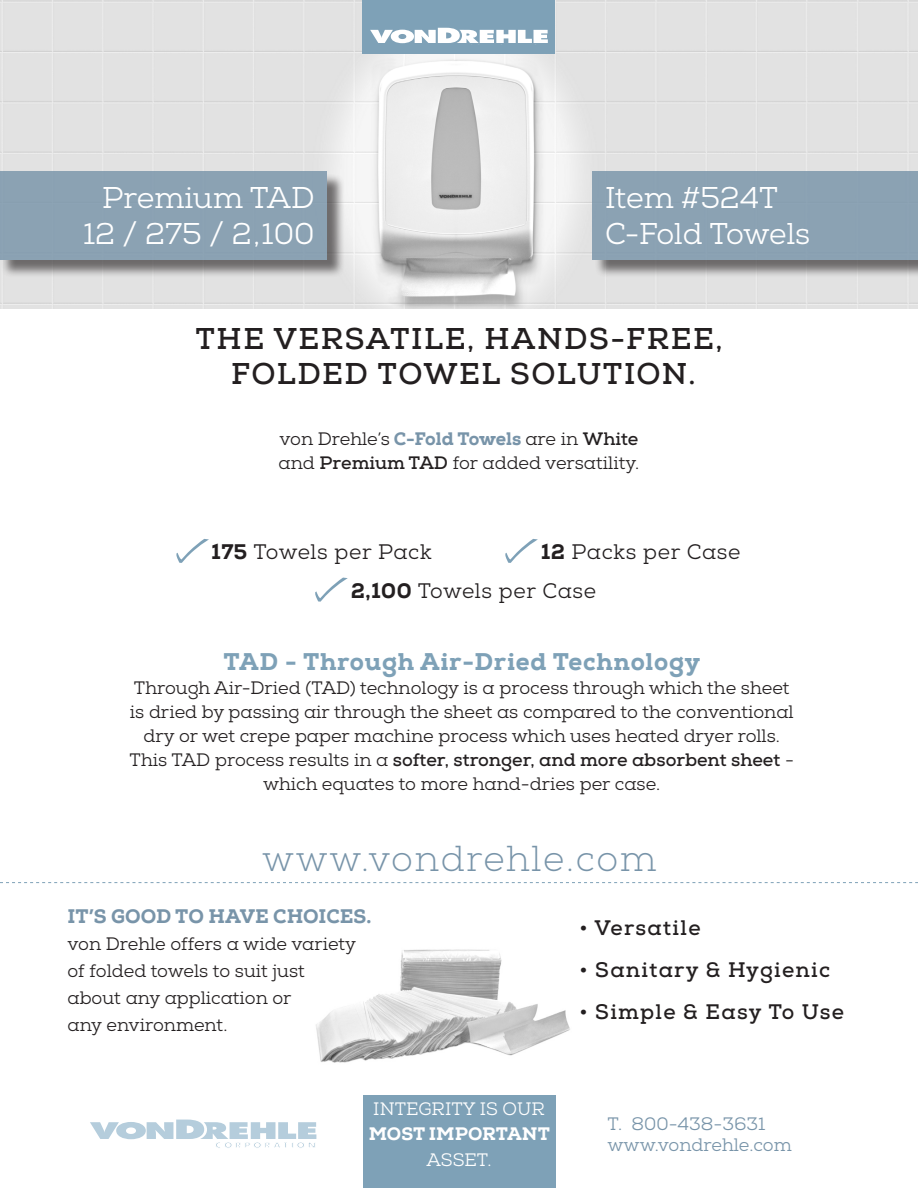
<style>
.page{position:relative;width:918px;height:1188px;background:#fff}
.page>*{position:absolute;margin:0;border:0;box-sizing:border-box;transform-origin:0 0}
.t1{font:300 36px "Nexa Slab";letter-spacing:.05em;color:#7894a9}
.t2{font:700 30px "Nexa Slab";letter-spacing:.05em;color:#231f20}
.t3{font:30px "Nexa Slab";color:#fff}
.t4{font:800 24px "Nexa Slab";letter-spacing:.03em;color:#7ea1b7}
.t5{font:21px "Nexa Slab";letter-spacing:.03em;color:#231f20}
.t6{font:700 21px "Nexa Slab";letter-spacing:.06em;color:#231f20}
.t7{font:800 19.5px "Nexa Slab";color:#7894a9}
.t8{font:18px/24px "Nexa Slab";color:#231f20;text-align:center}
.t9{font:18px "Nexa Slab";color:#7894a9}
.t10{font:18px "Nexa Slab";color:#fff}
.t11{font:800 18px "Nexa Slab";color:#fff}
.s1{font-weight:800;color:#7894a9}
.s2{font-weight:700}
.s3{font-weight:800}
</style>
<div class="page">
<img style="left:316px;top:949px;width:254px;height:114px">
<img style="left:0;top:0;width:918px;height:309px">
<div style="left:363px;top:0;width:192px;height:54px;background:#7ea1b7"></div>
<div style="left:595px;top:173px;width:323px;height:105px;background:#231f20;opacity:.75"></div>
<div style="left:592px;top:171px;width:326px;height:88px;background:#8ba2b3"></div>
<svg style="left:370px;top:28px;width:178px;height:15px"></svg>
<div style="left:0;top:173px;width:345px;height:105px;background:#231f20;opacity:.75"></div>
<div style="left:0;top:171px;width:327px;height:88px;background:#8ba2b3"></div>
<svg style="left:0;top:882px;width:918px;height:1px"></svg>
<svg style="left:90px;top:1120px;width:226px;height:28px"></svg>
<div style="left:363px;top:1095px;width:192px;height:93px;background:#7ea1b7"></div>
<svg style="left:315px;top:578px;width:33px;height:24px"></svg>
<svg style="left:505px;top:539px;width:33px;height:24px"></svg>
<svg style="left:176px;top:539px;width:33px;height:24px"></svg>
<p class="t3" style="left:102px;top:179px;width:214px">Premium TAD</p>
<p class="t3" style="left:83px;top:215px;width:233px">12 / 275 / 2,100</p>
<p class="t3" style="left:605px;top:179px;width:174px">Item #524T</p>
<p class="t3" style="left:605px;top:215px;width:207px">C-Fold Towels</p>
<p class="t2" style="left:195px;top:321px;width:529px">THE VERSATILE, HANDS-FREE,</p>
<p class="t2" style="left:231px;top:356px;width:466px">FOLDED TOWEL SOLUTION.</p>
<p class="t8" style="left:280px;top:427px;width:360px">von Drehle’s <span class="s1">C-Fold Towels</span> are in <span class="s2">White</span></p>
<p class="t8" style="left:279px;top:451px;width:362px">and <span class="s2">Premium TAD</span> for added versatility.</p>
<p class="t5" style="left:212px;top:539px;width:222px"><span class="s3">175</span> Towels per Pack</p>
<p class="t5" style="left:541px;top:539px;width:201px"><span class="s3">12</span> Packs per Case</p>
<p class="t5" style="left:351px;top:578px;width:247px"><span class="s3">2,100</span> Towels per Case</p>
<p class="t4" style="left:224px;top:646px;width:478px">TAD - Through Air-Dried Technology</p>
<p class="t8" style="left:130px;top:676px;width:666px">Through Air-Dried (TAD) technology is a process through which the sheet is dried by passing air through the sheet as compared to the conventional dry or wet crepe paper machine process which uses heated dryer rolls.<br>This TAD process results in a <span class="s2">softer, stronger, and more absorbent sheet</span> - which equates to more hand-dries per case.</p>
<p class="t1" style="left:262px;top:837px;width:396px">www.vondrehle.com</p>
<p class="t7" style="left:68px;top:904px;width:305px">IT’S GOOD TO HAVE CHOICES.</p>
<p class="t8" style="left:68px;top:932px;width:290px">von Drehle offers a wide variety</p>
<p class="t8" style="left:68px;top:959px;width:239px">of folded towels to suit just</p>
<p class="t8" style="left:68px;top:986px;width:226px">about any application or</p>
<p class="t8" style="left:68px;top:1013px;width:161px">any environment.</p>
<p class="t10" style="left:373px;top:1098px;width:173px">INTEGRITY IS OUR</p>
<p class="t11" style="left:369px;top:1123px;width:183px">MOST IMPORTANT</p>
<p class="t10" style="left:427px;top:1149px;width:66px">ASSET.</p>
<p class="t6" style="left:579px;top:915px;width:123px">• Versatile</p>
<p class="t6" style="left:579px;top:957px;width:252px">• Sanitary &amp; Hygienic</p>
<p class="t6" style="left:579px;top:999px;width:266px">• Simple &amp; Easy To Use</p>
<p class="t9" style="left:608px;top:1113px;width:159px">T. 800-438-3631</p>
<p class="t9" style="left:608px;top:1134px;width:186px">www.vondrehle.com</p>
</div>
